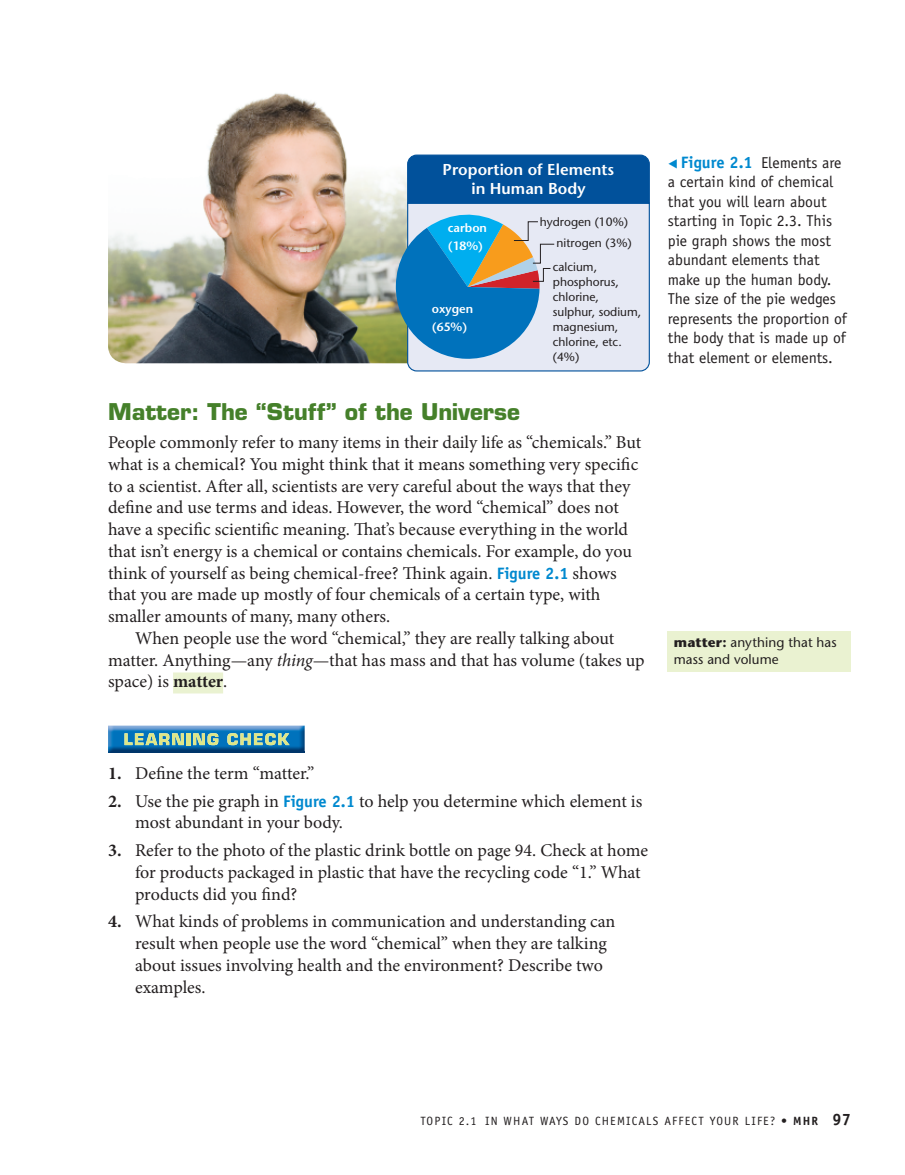
<style>
.page{position:relative;width:905px;height:1175px;background:#fff}
.page>*{position:absolute;margin:0;border:0;box-sizing:border-box;transform-origin:0 0}
.t1{font:700 22.5px "Eurostile";color:#45802a}
.t2{font:18px/21.8px "Minion Pro";color:#231f20}
.t3{font:15.75px/19.5px "Officina Sans";color:#231f20}
.t4{font:600 15.75px/19.5px "Stone Sans";color:#fff;text-align:center}
.t5{font:13.5px/16.5px "Stone Sans";letter-spacing:.005em;color:#231f20}
.t6{font:12px/15px "Stone Sans";color:#231f20}
.t7{font:12px "Officina Sans";letter-spacing:.1em;color:#231f20}
.t8{font:600 12px/18px "Stone Sans";color:#fff}
.s1{font-family:"Officina Sans";font-weight:700;font-size:16.5px;color:#0089cf}
.s2{font-style:italic}
.s3{font-weight:700}
.s4{font-family:"European Pi Three";font-size:12px;color:#0089cf}
.s5{font-weight:700;font-size:16.5px;color:#0089cf}
.s6{font-weight:700;font-size:16.5px}
</style>
<div class="page">
<img style="left:108px;top:93px;width:288px;height:270px">
<div style="left:173px;top:672px;width:50px;height:21px;background:#eaf2d1"></div>
<img style="left:108px;top:725px;width:197px;height:27px">
<svg style="left:227px;top:733px;width:62px;height:12px"></svg>
<svg style="left:124px;top:733px;width:94px;height:12px"></svg>
<div style="left:668px;top:630px;width:182px;height:41px;background:#eaf2d1"></div>
<svg style="left:396px;top:154px;width:254px;height:217px;background:#78a6c9"></svg>
<p class="t4" style="left:442px;top:161px;width:173px">Proportion of Elements in Human Body</p>
<p class="t8" style="left:448px;top:220px;width:41px">carbon (18%)</p>
<p class="t8" style="left:432px;top:301px;width:43px">oxygen (65%)</p>
<p class="t6" style="left:540px;top:215px;width:90px">hydrogen (10%)</p>
<p class="t6" style="left:553px;top:261px;width:90px">calcium, phosphorus, chlorine, sulphur, sodium, magnesium, chlorine, etc. (4%)</p>
<p class="t6" style="left:556px;top:236px;width:77px">nitrogen (3%)</p>
<p class="t1" style="left:108px;top:403px;width:413px">Matter: The “Stuff” of the Universe</p>
<p class="t2" style="left:108px;top:433px;width:534px">People commonly refer to many items in their daily life as “chemicals.” But</p>
<p class="t2" style="left:108px;top:454px;width:531px">what is a chemical? You might think that it means something very specific</p>
<p class="t2" style="left:108px;top:476px;width:524px">to a scientist. After all, scientists are very careful about the ways that they</p>
<p class="t2" style="left:108px;top:498px;width:512px">define and use terms and ideas. However, the word “chemical” does not</p>
<p class="t2" style="left:108px;top:520px;width:521px">have a specific scientific meaning. That’s because everything in the world</p>
<p class="t2" style="left:108px;top:541px;width:525px">that isn’t energy is a chemical or contains chemicals. For example, do you</p>
<p class="t2" style="left:108px;top:563px;width:510px">think of yourself as being chemical-free? Think again. <span class="s1">Figure 2.1</span> shows</p>
<p class="t2" style="left:108px;top:585px;width:494px">that you are made up mostly of four chemicals of a certain type, with</p>
<p class="t2" style="left:108px;top:607px;width:284px">smaller amounts of many, many others.</p>
<p class="t2" style="left:135px;top:628px;width:481px">When people use the word “chemical,” they are really talking about</p>
<p class="t2" style="left:108px;top:650px;width:538px">matter. Anything—any <span class="s2">thing</span>—that has mass and that has volume (takes up</p>
<p class="t2" style="left:108px;top:672px;width:121px">space) is <span class="s3">matter</span>.</p>
<p class="t3" style="left:667px;top:154px;width:180px"><span class="s4">-</span> <span class="s5">Figure 2.1</span> Elements are a certain kind of chemical that you will learn about starting in Topic 2.3. This pie graph shows the most abundant elements that make up the human body.<br>The size of the pie wedges represents the proportion of the body that is made up of that element or elements.</p>
<p class="t5" style="left:674px;top:636px;width:164px"><span class="s3">matter:</span> anything that has mass and volume</p>
<p class="t2" style="left:108px;top:763px;width:208px"><span class="s3">1.</span> Define the term “matter.”</p>
<p class="t2" style="left:135px;top:791px;width:509px;text-indent:-27px"><span class="s3">2.</span> Use the pie graph in <span class="s1">Figure 2.1</span> to help you determine which element is most abundant in your body.</p>
<p class="t2" style="left:135px;top:841px;width:514px;text-indent:-27px"><span class="s3">3.</span> Refer to the photo of the plastic drink bottle on page 94. Check at home for products packaged in plastic that have the recycling code “1.” What products did you find?</p>
<p class="t2" style="left:135px;top:912px;width:482px;text-indent:-27px"><span class="s3">4.</span> What kinds of problems in communication and understanding can result when people use the word “chemical” when they are talking about issues involving health and the environment? Describe two examples.</p>
<p class="t7" style="left:420px;top:1116px;width:432px">TOPIC 2.1 IN WHAT WAYS DO CHEMICALS AFFECT YOUR LIFE? <span class="s3">• MHR</span> <span class="s6">97</span></p>
</div>
